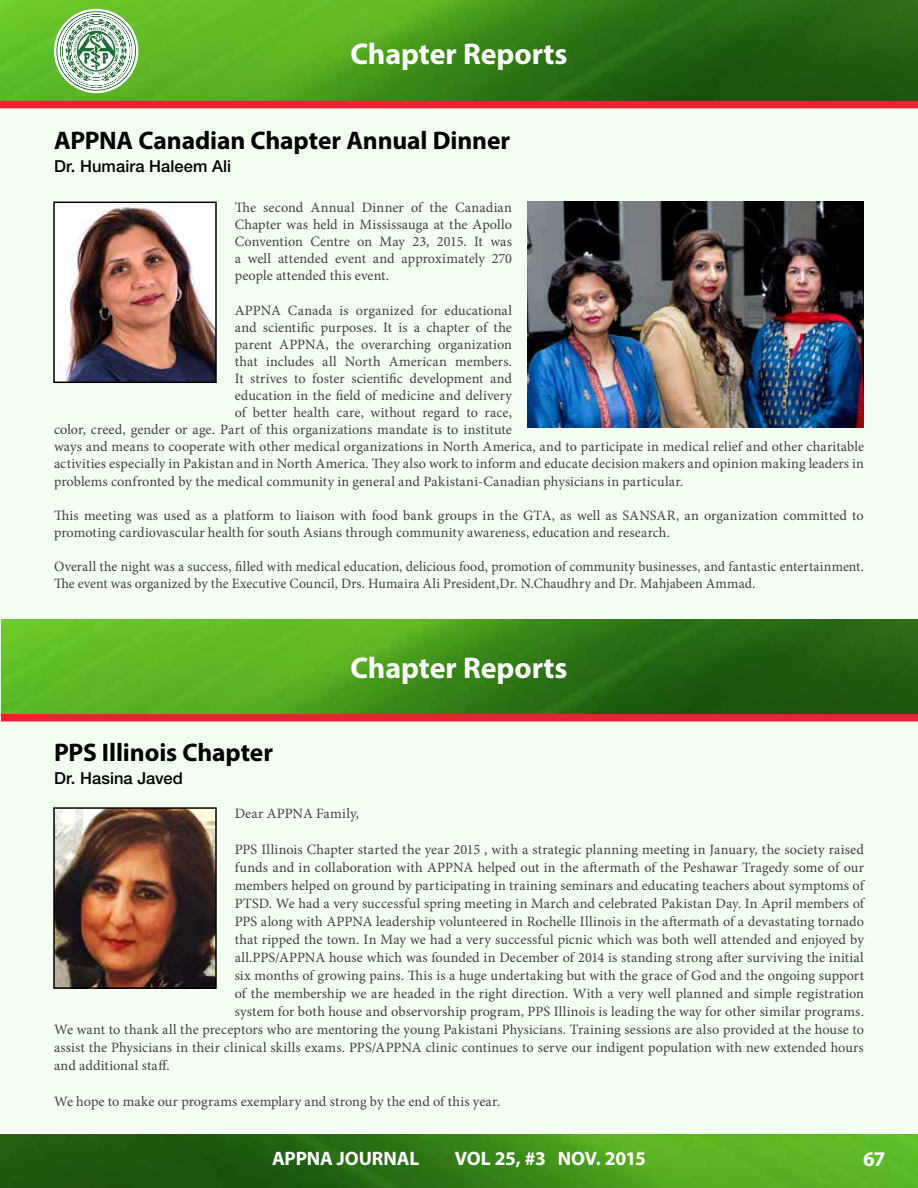
<style>
.page{position:relative;width:918px;height:1188px;background:#fff}
.page>*{position:absolute;margin:0;border:0;box-sizing:border-box;transform-origin:0 0}
.t1{font:700 30px "Myriad Pro";letter-spacing:-.005em;color:#fff}
.t2{font:700 25.5px "Myriad Pro";letter-spacing:-.005em;color:#000}
.t3{font:700 21px "Myriad Pro";color:#fff}
.t4{font:700 19.5px "Myriad Pro";letter-spacing:-.01em;color:#fff}
.t5{font:500 16.5px "Helvetica Neue LT Pro";letter-spacing:.005em;color:#000}
.t6{font:14.25px/17.1px "Minion Pro";letter-spacing:.01em;color:#414042}
</style>
<div class="page">
<div style="left:0;top:109px;width:918px;height:1024px;background:#f4fef3"></div>
<img style="left:0;top:1134px;width:918px;height:54px">
<img style="left:0;top:0;width:918px;height:101px">
<div style="left:0;top:101px;width:918px;height:7px;background:#ee2034"></div>
<svg style="left:56px;top:11px;width:80px;height:80px"></svg>
<img style="left:1px;top:619px;width:917px;height:95px">
<div style="left:1px;top:714px;width:917px;height:8px;background:#ee2034"></div>
<img style="left:527px;top:202px;width:337px;height:226px">
<img style="left:56px;top:205px;width:158px;height:175px">
<div style="left:53px;top:202px;width:164px;height:181px;border:2px solid #000"></div>
<img style="left:56px;top:810px;width:158px;height:176px">
<div style="left:53px;top:807px;width:164px;height:182px;border:2px solid #000"></div>
<h1 class="t1" style="left:350px;top:34px;width:219px">Chapter Reports</h1>
<h2 class="t2" style="left:54px;top:124px;width:458px">APPNA Canadian Chapter Annual Dinner</h2>
<p class="t5" style="left:54px;top:156px;width:179px">Dr. Humaira Haleem Ali</p>
<p class="t6" style="left:235px;top:199px;width:279px;text-align:justify">The second Annual Dinner of the Canadian Chapter was held in Mississauga at the Apollo Convention Centre on May 23, 2015. It was a well attended event and approximately 270 people attended this event.</p>
<p class="t6" style="left:235px;top:301px;width:279px">APPNA Canada is organized for educational</p>
<p class="t6" style="left:235px;top:319px;width:279px">and scientific purposes. It is a chapter of the</p>
<p class="t6" style="left:235px;top:336px;width:279px">parent APPNA, the overarching organization</p>
<p class="t6" style="left:235px;top:353px;width:279px">that includes all North American members.</p>
<p class="t6" style="left:235px;top:370px;width:279px">It strives to foster scientific development and</p>
<p class="t6" style="left:235px;top:387px;width:279px">education in the field of medicine and delivery</p>
<p class="t6" style="left:235px;top:404px;width:279px">of better health care, without regard to race,</p>
<p class="t6" style="left:54px;top:421px;width:460px">color, creed, gender or age. Part of this organizations mandate is to institute</p>
<p class="t6" style="left:54px;top:438px;width:812px">ways and means to cooperate with other medical organizations in North America, and to participate in medical relief and other charitable</p>
<p class="t6" style="left:54px;top:455px;width:811px">activities especially in Pakistan and in North America. They also work to inform and educate decision makers and opinion making leaders in</p>
<p class="t6" style="left:54px;top:472px;width:631px">problems confronted by the medical community in general and Pakistani-Canadian physicians in particular.</p>
<p class="t6" style="left:54px;top:507px;width:811px">This meeting was used as a platform to liaison with food bank groups in the GTA, as well as SANSAR, an organization committed to promoting cardiovascular health for south Asians through community awareness, education and research.</p>
<p class="t6" style="left:54px;top:558px;width:811px">Overall the night was a success, filled with medical education, delicious food, promotion of community businesses, and fantastic entertainment.<br>The event was organized by the Executive Council, Drs. Humaira Ali President,Dr. N.Chaudhry and Dr. Mahjabeen Ammad.</p>
<h2 class="t2" style="left:54px;top:736px;width:221px">PPS Illinois Chapter</h2>
<p class="t5" style="left:54px;top:768px;width:130px">Dr. Hasina Javed</p>
<h1 class="t1" style="left:350px;top:648px;width:219px">Chapter Reports</h1>
<p class="t6" style="left:235px;top:805px;width:126px">Dear APPNA Family,</p>
<p class="t6" style="left:235px;top:841px;width:631px">PPS Illinois Chapter started the year 2015 , with a strategic planning meeting in January, the society raised</p>
<p class="t6" style="left:235px;top:859px;width:631px">funds and in collaboration with APPNA helped out in the aftermath of the Peshawar Tragedy some of our</p>
<p class="t6" style="left:235px;top:877px;width:631px">members helped on ground by participating in training seminars and educating teachers about symptoms of</p>
<p class="t6" style="left:235px;top:895px;width:631px">PTSD. We had a very successful spring meeting in March and celebrated Pakistan Day. In April members of</p>
<p class="t6" style="left:235px;top:913px;width:631px">PPS along with APPNA leadership volunteered in Rochelle Illinois in the aftermath of a devastating tornado</p>
<p class="t6" style="left:235px;top:931px;width:631px">that ripped the town. In May we had a very successful picnic which was both well attended and enjoyed by</p>
<p class="t6" style="left:235px;top:949px;width:631px">all.PPS/APPNA house which was founded in December of 2014 is standing strong after surviving the initial</p>
<p class="t6" style="left:235px;top:967px;width:631px">six months of growing pains. This is a huge undertaking but with the grace of God and the ongoing support</p>
<p class="t6" style="left:235px;top:985px;width:631px">of the membership we are headed in the right direction. With a very well planned and simple registration</p>
<p class="t6" style="left:235px;top:1003px;width:631px">system for both house and observorship program, PPS Illinois is leading the way for other similar programs.</p>
<p class="t6" style="left:54px;top:1021px;width:812px">We want to thank all the preceptors who are mentoring the young Pakistani Physicians. Training sessions are also provided at the house to</p>
<p class="t6" style="left:54px;top:1039px;width:811px">assist the Physicians in their clinical skills exams. PPS/APPNA clinic continues to serve our indigent population with new extended hours</p>
<p class="t6" style="left:54px;top:1057px;width:117px">and additional staff.</p>
<p class="t6" style="left:54px;top:1093px;width:448px">We hope to make our programs exemplary and strong by the end of this year.</p>
<h3 class="t4" style="left:272px;top:1146px;width:149px">APPNA JOURNAL</h3>
<h3 class="t4" style="left:455px;top:1146px;width:193px">VOL 25, #3 NOV. 2015</h3>
<h3 class="t3" style="left:863px;top:1145px;width:24px">67</h3>
</div>
